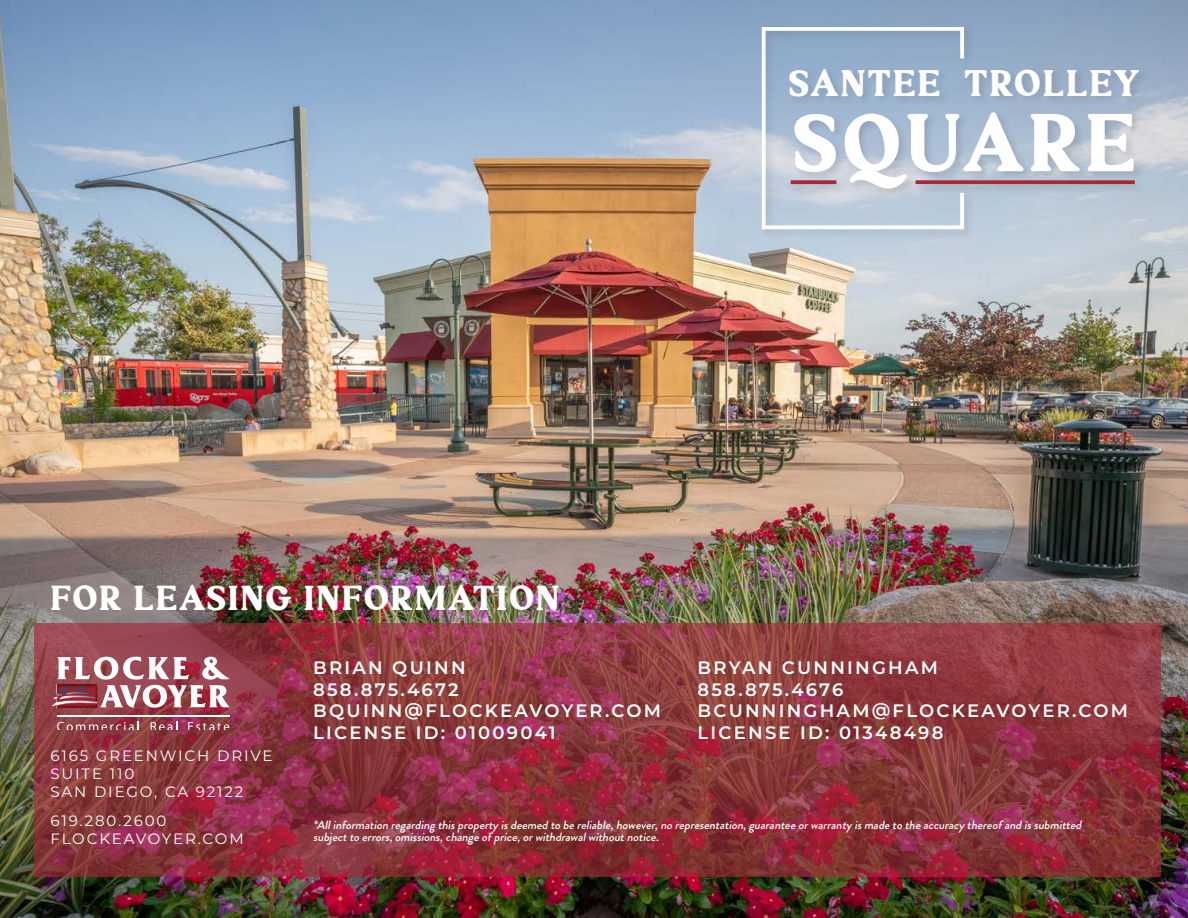
<style>
.page{position:relative;width:1188px;height:918px;background:#fff}
.page>*{position:absolute;margin:0;border:0;box-sizing:border-box;transform-origin:0 0}
.t1{font:79.2px "Ranille";letter-spacing:.05em;color:#fff}
.t2{font:36px "Ranille";letter-spacing:.05em;color:#fff}
.t3{font:33.75px "Ranille";letter-spacing:.05em;color:#fff}
.t4{font:600 18px "Montserrat";letter-spacing:.125em;color:#fff}
.t5{font:15px "Montserrat";letter-spacing:.125em;color:#fff}
.t6{font:italic 500 12px/12px "Brandon Grotesque";color:#fff}
</style>
<div class="page">
<img style="left:0;top:0;width:1188px;height:918px">
<svg style="left:34px;top:623px;width:1127px;height:254px;background:#8c353d"></svg>
<svg style="left:57px;top:722px;width:82px;height:8px"></svg>
<svg style="left:151px;top:722px;width:26px;height:8px"></svg>
<svg style="left:188px;top:722px;width:41px;height:8px"></svg>
<hr style="left:57px;top:715px;width:172px;height:1px;background:#fff">
<svg style="left:50px;top:657px;width:180px;height:51px"></svg>
<div style="left:759px;top:25px;width:391px;height:215px;background:#231f20;opacity:.14"></div>
<svg style="left:966px;top:180px;width:169px;height:4px"></svg>
<svg style="left:760px;top:25px;width:206px;height:206px;background:#abbbcf"></svg>
<p class="t2" style="left:788px;top:59px;width:353px">SANTEE TROLLEY</p>
<p class="t1" style="left:792px;top:90px;width:345px">SQUARE</p>
<p class="t3" style="left:50px;top:576px;width:511px">FOR LEASING INFORMATION</p>
<p class="t5" style="left:50px;top:746px;width:224px">6165 GREENWICH DRIVE</p>
<p class="t5" style="left:50px;top:764px;width:85px">SUITE 110</p>
<p class="t5" style="left:50px;top:782px;width:195px">SAN DIEGO, CA 92122</p>
<p class="t4" style="left:313px;top:655px;width:154px">BRIAN QUINN</p>
<p class="t4" style="left:313px;top:677px;width:147px">858.875.4672</p>
<p class="t4" style="left:313px;top:698px;width:349px">BQUINN@FLOCKEAVOYER.COM</p>
<p class="t4" style="left:313px;top:720px;width:244px">LICENSE ID: 01009041</p>
<p class="t4" style="left:698px;top:655px;width:242px">BRYAN CUNNINGHAM</p>
<p class="t4" style="left:698px;top:677px;width:147px">858.875.4676</p>
<p class="t4" style="left:698px;top:698px;width:432px">BCUNNINGHAM@FLOCKEAVOYER.COM</p>
<p class="t4" style="left:698px;top:720px;width:247px">LICENSE ID: 01348498</p>
<p class="t5" style="left:50px;top:811px;width:118px">619.280.2600</p>
<p class="t5" style="left:50px;top:829px;width:195px">FLOCKEAVOYER.COM</p>
<p class="t6" style="left:313px;top:819px;width:773px">*Allinformation regardingthispropertyisdeemed to bereliable,however,no representation,guaranteeorwarrantyismadeto theaccuracythereof and issubmitted subjectto errors,omissions,changeof price,orwithdrawalwithoutnotice.</p>
</div>
